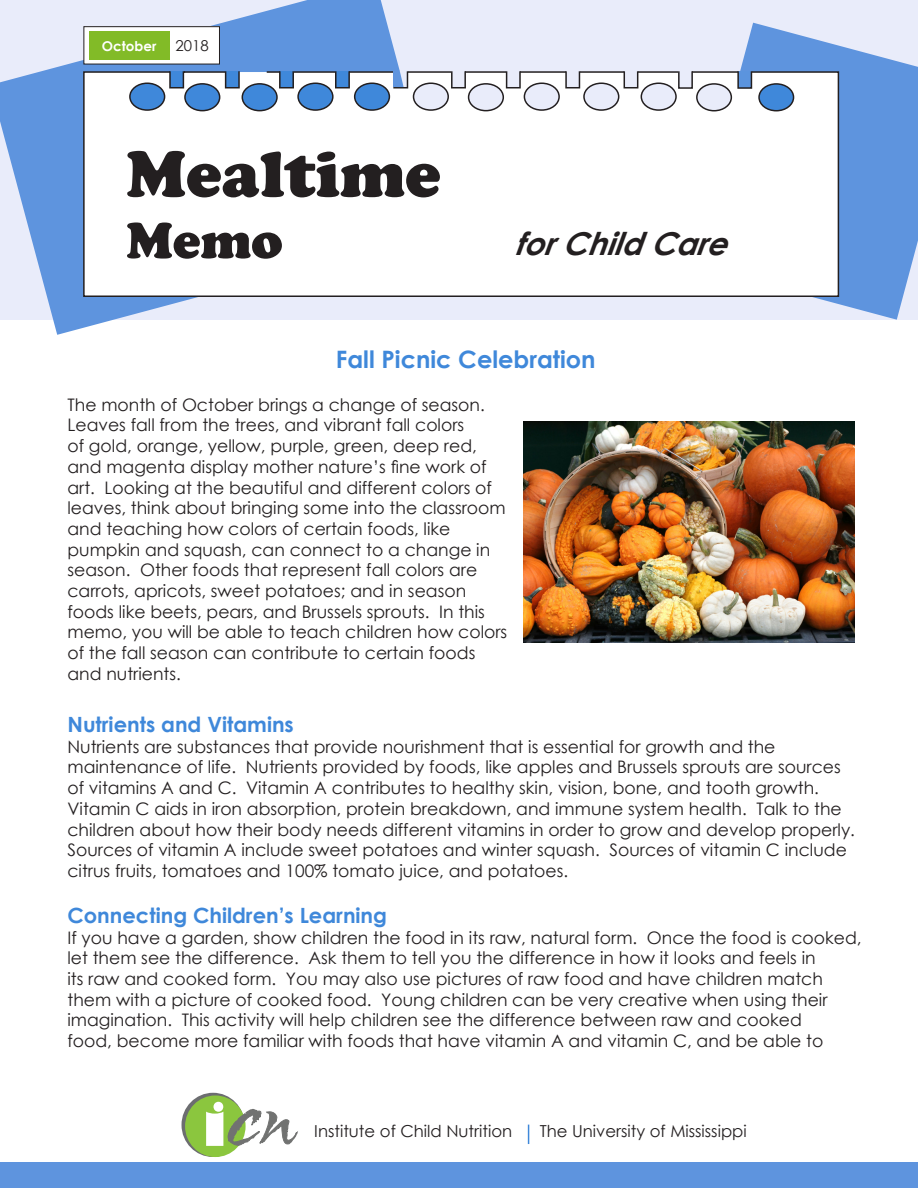
<style>
.page{position:relative;width:918px;height:1188px;background:#fff}
.page>*{position:absolute;margin:0;border:0;box-sizing:border-box;transform-origin:0 0}
.t1{font:900 67.5px "Cooper";color:#231f20}
.t2{font:800 58.35px "Gill Sans";color:#fff}
.t3{font:900 52.5px "Cooper";color:#231f20}
.t4{font:italic 700 31.5px "Century Gothic";color:#231f20}
.t5{font:700 24px "Century Gothic";color:#3f88da}
.t6{font:700 21px "Century Gothic";color:#3f88da}
.t7{font:17.25px/20.7px "Century Gothic";color:#231f20}
.t8{font:16.5px "Century Gothic";color:#231f20}
.t9{font:15px "Century Gothic";color:#231f20}
.t10{font:700 13.5px "Century Gothic";color:#fff}
</style>
<div class="page">
<div style="left:0;top:0;width:918px;height:320px;background:#e9ecfa"></div>
<svg style="left:0;top:0;width:400px;height:335px;fill:#5e94de"></svg>
<div style="left:0;top:1163px;width:918px;height:25px;background:#5e94de"></div>
<svg style="left:740px;top:23px;width:178px;height:297px;fill:#5e94de"></svg>
<svg style="left:528px;top:1125px;width:1px;height:19px"></svg>
<div style="left:182px;top:1093px;width:63px;height:64px;background:#6c6d70;border-radius:50%"></div>
<div style="left:185px;top:1095px;width:61px;height:62px;background:#8bc63e;border-radius:50%"></div>
<svg style="left:228px;top:1109px;width:70px;height:37px"></svg>
<div style="left:82px;top:71px;width:758px;height:227px;background:#fff"></div>
<hr style="left:182px;top:71px;width:44px;height:2px;background:#231f20">
<div style="left:130px;top:83px;width:35px;height:27px;background:#3f88da;border-radius:50%"></div>
<div style="left:129px;top:82px;width:36px;height:29px;border:2px solid #231f20;border-radius:50%"></div>
<div style="left:185px;top:84px;width:35px;height:27px;background:#3f88da;border-radius:50%"></div>
<div style="left:184px;top:83px;width:36px;height:28px;border:2px solid #231f20;border-radius:50%"></div>
<div style="left:242px;top:84px;width:35px;height:27px;background:#3f88da;border-radius:50%"></div>
<div style="left:242px;top:83px;width:36px;height:28px;border:2px solid #231f20;border-radius:50%"></div>
<div style="left:298px;top:83px;width:35px;height:27px;background:#3f88da;border-radius:50%"></div>
<div style="left:297px;top:82px;width:37px;height:29px;border:2px solid #231f20;border-radius:50%"></div>
<div style="left:355px;top:83px;width:34px;height:27px;background:#3f88da;border-radius:50%"></div>
<div style="left:354px;top:82px;width:36px;height:29px;border:2px solid #231f20;border-radius:50%"></div>
<div style="left:414px;top:83px;width:34px;height:27px;background:#e9ecfa;border-radius:50%"></div>
<div style="left:413px;top:82px;width:36px;height:29px;border:2px solid #231f20;border-radius:50%"></div>
<div style="left:469px;top:84px;width:34px;height:27px;background:#e9ecfa;border-radius:50%"></div>
<div style="left:468px;top:83px;width:36px;height:28px;border:2px solid #231f20;border-radius:50%"></div>
<div style="left:524px;top:83px;width:35px;height:27px;background:#e9ecfa;border-radius:50%"></div>
<div style="left:524px;top:82px;width:36px;height:29px;border:2px solid #231f20;border-radius:50%"></div>
<div style="left:584px;top:83px;width:35px;height:27px;background:#e9ecfa;border-radius:50%"></div>
<div style="left:583px;top:82px;width:36px;height:29px;border:2px solid #231f20;border-radius:50%"></div>
<div style="left:641px;top:83px;width:35px;height:27px;background:#e9ecfa;border-radius:50%"></div>
<div style="left:641px;top:82px;width:36px;height:29px;border:2px solid #231f20;border-radius:50%"></div>
<div style="left:170px;top:71px;width:13px;height:17px;background:#3f88da"></div>
<div style="left:169px;top:71px;width:15px;height:17px;border:2px solid #231f20"></div>
<div style="left:226px;top:71px;width:13px;height:17px;background:#3f88da"></div>
<div style="left:225px;top:71px;width:15px;height:17px;border:2px solid #231f20"></div>
<div style="left:280px;top:71px;width:13px;height:17px;background:#3f88da"></div>
<div style="left:279px;top:71px;width:15px;height:17px;border:2px solid #231f20"></div>
<div style="left:336px;top:71px;width:13px;height:17px;background:#3f88da"></div>
<div style="left:335px;top:71px;width:15px;height:17px;border:2px solid #231f20"></div>
<div style="left:394px;top:71px;width:13px;height:17px;background:#e9ecfa"></div>
<div style="left:393px;top:71px;width:15px;height:17px;border:2px solid #231f20"></div>
<div style="left:566px;top:71px;width:13px;height:17px;background:#e9ecfa"></div>
<div style="left:565px;top:71px;width:15px;height:17px;border:2px solid #231f20"></div>
<div style="left:507px;top:71px;width:13px;height:17px;background:#e9ecfa"></div>
<div style="left:506px;top:71px;width:15px;height:17px;border:2px solid #231f20"></div>
<div style="left:452px;top:71px;width:13px;height:17px;background:#e9ecfa"></div>
<div style="left:451px;top:71px;width:15px;height:17px;border:2px solid #231f20"></div>
<div style="left:624px;top:71px;width:14px;height:17px;background:#e9ecfa"></div>
<div style="left:624px;top:71px;width:14px;height:17px;border:2px solid #231f20"></div>
<div style="left:84px;top:27px;width:135px;height:37px;background:#fff"></div>
<div style="left:84px;top:26px;width:136px;height:38px;border:1px solid #231f20"></div>
<div style="left:89px;top:32px;width:81px;height:28px;background:#82bb27"></div>
<svg style="left:393px;top:70px;width:11px;height:17px"></svg>
<div style="left:679px;top:71px;width:13px;height:17px;background:#e9ecfa"></div>
<div style="left:678px;top:71px;width:15px;height:18px;border:2px solid #231f20"></div>
<div style="left:697px;top:84px;width:34px;height:27px;background:#e9ecfa;border-radius:50%"></div>
<div style="left:696px;top:83px;width:36px;height:28px;border:2px solid #231f20;border-radius:50%"></div>
<div style="left:738px;top:71px;width:13px;height:17px;background:#5b94de"></div>
<div style="left:737px;top:71px;width:15px;height:18px;border:2px solid #231f20"></div>
<div style="left:759px;top:84px;width:35px;height:27px;background:#3f88da;border-radius:50%"></div>
<div style="left:758px;top:83px;width:36px;height:28px;border:2px solid #231f20;border-radius:50%"></div>
<img style="left:523px;top:422px;width:331px;height:220px">
<p class="t10" style="left:102px;top:36px;width:56px">October</p>
<p class="t9" style="left:176px;top:35px;width:35px">2018</p>
<h1 class="t1" style="left:126px;top:135px;width:316px">Mealtime</h1>
<h3 class="t3" style="left:126px;top:210px;width:158px">Memo</h3>
<h3 class="t4" style="left:514px;top:219px;width:230px">forChildCare</h3>
<p class="t5" style="left:336px;top:342px;width:261px">Fall Picnic Celebration</p>
<p class="t7" style="left:68px;top:394px;width:441px">The month of October brings a change of season.<br>Leaves fall from the trees, and vibrant fall colors<br>of gold, orange, yellow, purple, green, deep red, and magenta display mother nature’s fine work of art. Looking at the beautiful and different colors of leaves, think about bringing some into the classroom and teaching how colors of certain foods, like pumpkin and squash, can connect to a change in season. Other foods that represent fall colors are carrots, apricots, sweet potatoes; and in season foods like beets, pears, and Brussels sprouts. In this memo, you will be able to teach children how colors of the fall season can contribute to certain foods and nutrients.</p>
<p class="t6" style="left:68px;top:709px;width:228px">Nutrients and Vitamins</p>
<p class="t7" style="left:68px;top:736px;width:789px">Nutrients are substances that provide nourishment that is essential for growth and the maintenance of life. Nutrients provided by foods, like apples and Brussels sprouts are sources of vitamins A and C. Vitamin A contributes to healthy skin, vision, bone, and tooth growth.<br>Vitamin C aids in iron absorption, protein breakdown, and immune system health. Talk to the children about how their body needs different vitamins in order to grow and develop properly.<br>Sources of vitamin A include sweet potatoes and winter squash. Sources of vitamin C include citrus fruits, tomatoes and 100% tomato juice, and potatoes.</p>
<p class="t6" style="left:68px;top:899px;width:321px">Connecting Children’s Learning</p>
<p class="t7" style="left:68px;top:927px;width:796px">If you have a garden, show children the food in its raw, natural form. Once the food is cooked, let them see the difference. Ask them to tell you the difference in how it looks and feels in<br>its raw and cooked form. You may also use pictures of raw food and have children match them with a picture of cooked food. Young children can be very creative when using their imagination. This activity will help children see the difference between raw and cooked<br>food, become more familiar with foods that have vitamin A and vitamin C, and be able to</p>
<h2 class="t2" style="left:203px;top:1088px;width:25px">i</h2>
<p class="t8" style="left:314px;top:1119px;width:199px">Institute of Child Nutrition</p>
<p class="t8" style="left:540px;top:1119px;width:209px">The University of Mississippi</p>
</div>
